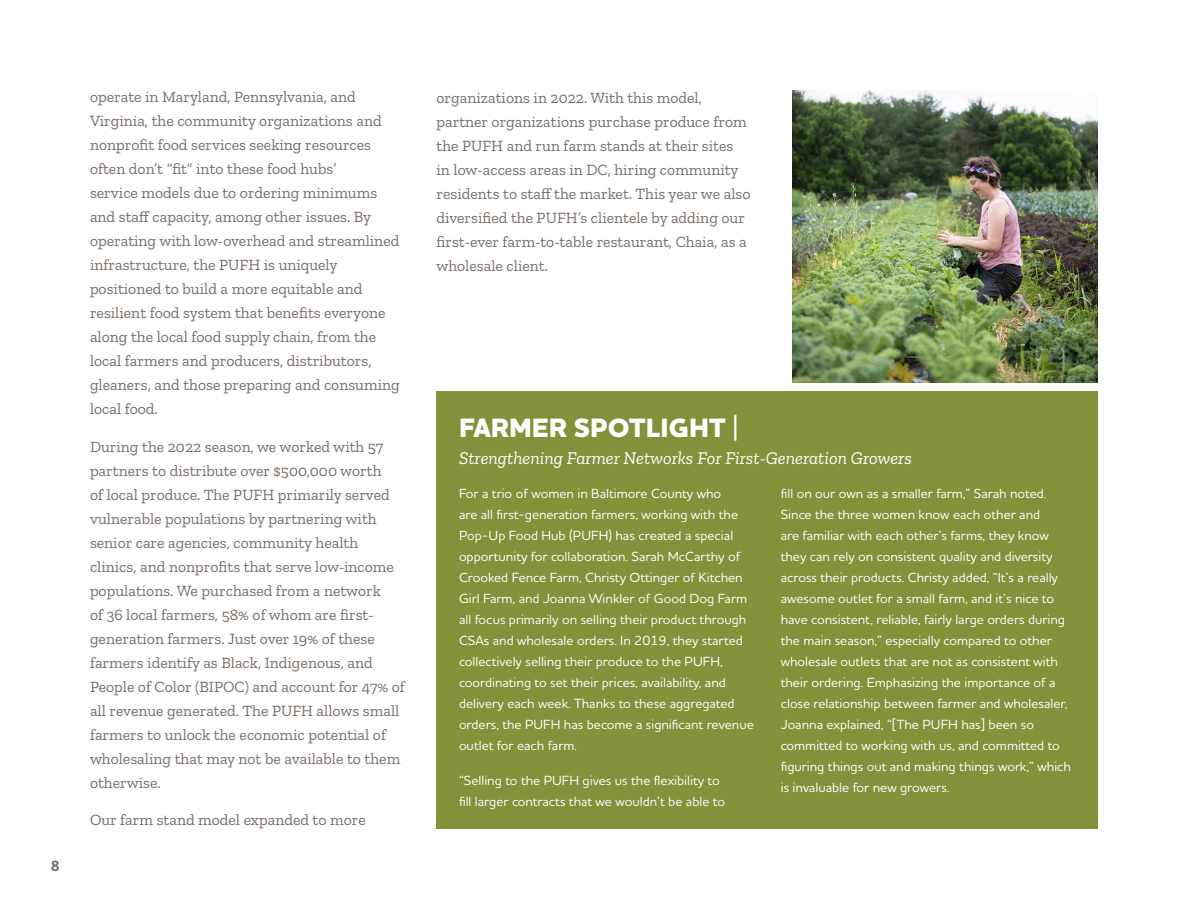
<style>
.page{position:relative;width:1188px;height:918px;background:#fff}
.page>*{position:absolute;margin:0;border:0;box-sizing:border-box;transform-origin:0 0}
.t1{font:800 27px "Houschka Pro";color:#fff}
.t2{font:italic 18px "Zilla Slab";color:#fff}
._01_Body_Text{font:15.75px/24px "Zilla Slab";color:#786d66}
.t3{font:700 15px "Houschka Pro";color:#786d66}
._01_BOX_TEXT_WHITE{font:500 13.5px/21px "Houschka Pro";color:#fff}
.s1{font-family:"Vollkorn"}
</style>
<div class="page">
<img style="left:792px;top:91px;width:306px;height:291px">
<div style="left:436px;top:392px;width:662px;height:437px;background:#83913a"></div>
<p class="t3" style="left:51px;top:856px;width:10px">8</p>
<p class="_01_Body_Text" style="left:90px;top:85px;width:311px">operate in Maryland, Pennsylvania, and Virginia, the community organizations and nonprofit food services seeking resources often don’t “fit” into these food hubs’<br>service models due to ordering minimums and staff capacity, among other issues. By operating with low-overhead and streamlined infrastructure, the PUFH is uniquely positioned to build a more equitable and resilient food system that benefits everyone along the local food supply chain, from the local farmers and producers, distributors, gleaners, and those preparing and consuming local food.</p>
<p class="_01_Body_Text" style="left:90px;top:435px;width:317px">During the 2022 season, we worked with 57 partners to distribute over $500,000 worth<br>of local produce. The PUFH primarily served vulnerable populations by partnering with senior care agencies, community health clinics, and nonprofits that serve low-income populations. We purchased from a network<br>of 36 local farmers, 58% of whom are first&shy;generation farmers. Just over 19% of these farmers identify as Black, Indigenous, and People of Color (BIPOC) and account for 47% of all revenue generated. The PUFH allows small farmers to unlock the economic potential of wholesaling that may not be available to them otherwise.</p>
<p class="_01_Body_Text" style="left:90px;top:808px;width:277px">Our farm stand model expanded to more</p>
<p class="_01_Body_Text" style="left:436px;top:86px;width:316px">organizations in 2022. With this model, partner organizations purchase produce from the PUFH and run farm stands at their sites in low-access areas in DC, hiring community residents to staff the market. This year we also diversified the PUFH’s clientele by adding our first-ever farm-to-table restaurant, Chaia, as a wholesale client.</p>
<p class="t1" style="left:459px;top:410px;width:281px">FARMER SPOTLIGHT <span class="s1">|</span></p>
<p class="t2" style="left:459px;top:448px;width:455px">Strengthening Farmer Networks For First-Generation Growers</p>
<p class="_01_BOX_TEXT_WHITE" style="left:459px;top:483px;width:296px">For a trio of women in Baltimore County who<br>are all first-generation farmers, working with the Pop-Up Food Hub (PUFH) has created a special opportunity for collaboration. Sarah McCarthy of Crooked Fence Farm, Christy Ottinger of Kitchen Girl Farm, and Joanna Winkler of Good Dog Farm all focus primarily on selling their product through CSAs and wholesale orders. In 2019, they started collectively selling their produce to the PUFH, coordinating to set their prices, availability, and delivery each week. Thanks to these aggregated orders, the PUFH has become a significant revenue outlet for each farm.</p>
<p class="_01_BOX_TEXT_WHITE" style="left:459px;top:769px;width:268px">“Selling to the PUFH gives us the flexibility to fill larger contracts that we wouldn’t be able to</p>
<p class="_01_BOX_TEXT_WHITE" style="left:781px;top:483px;width:292px">fill on our own as a smaller farm,” Sarah noted.<br>Since the three women know each other and<br>are familiar with each other’s farms, they know they can rely on consistent quality and diversity across their products. Christy added, “It’s a really awesome outlet for a small farm, and it’s nice to have consistent, reliable, fairly large orders during the main season,” especially compared to other wholesale outlets that are not as consistent with their ordering. Emphasizing the importance of a close relationship between farmer and wholesaler, Joanna explained, “[The PUFH has] been so committed to working with us, and committed to figuring things out and making things work,” which is invaluable for new growers.</p>
</div>
